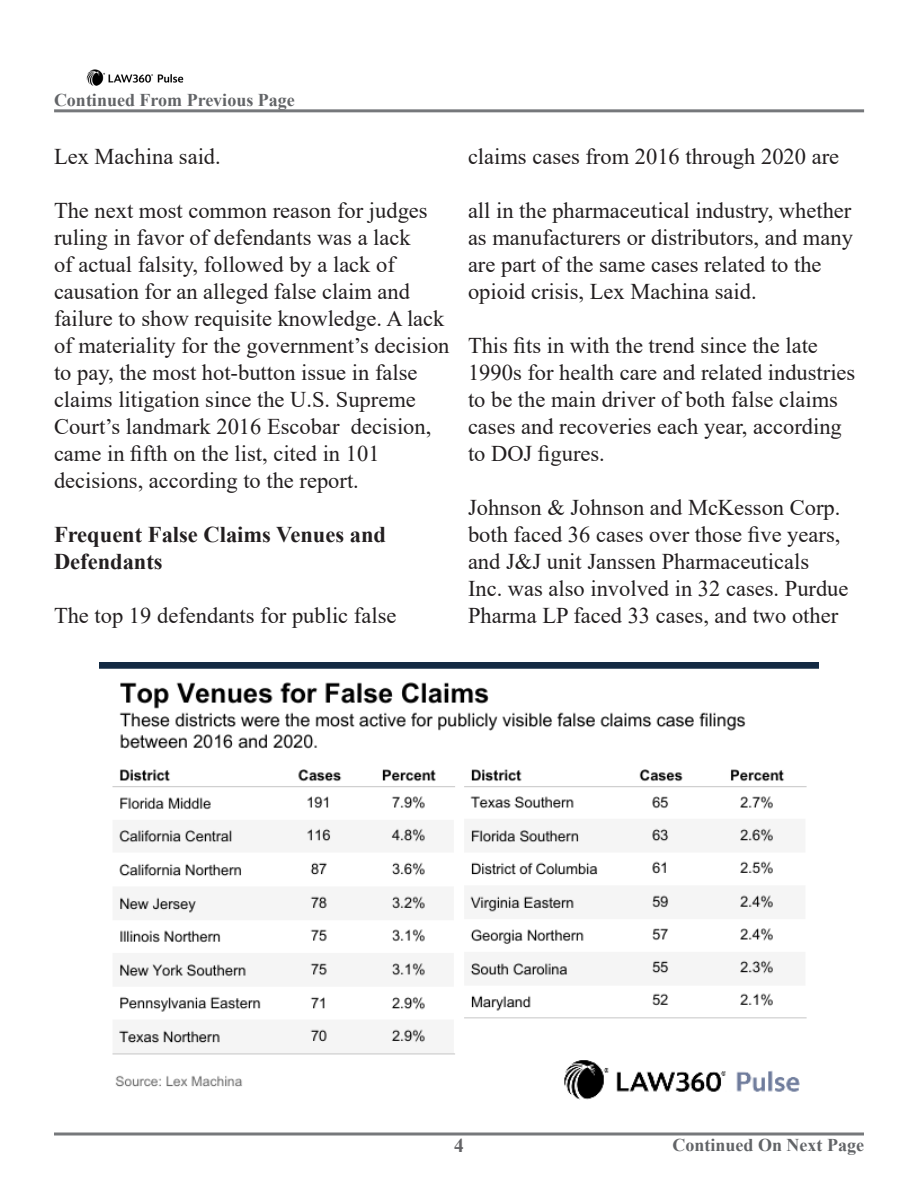
<style>
.page{position:relative;width:918px;height:1188px;background:#fff}
.page>*{position:absolute;margin:0;border:0;box-sizing:border-box;transform-origin:0 0}
.t1{font:22.5px/27px "Times New Roman";color:#231f20}
.t2{font:700 22.5px/27px "Times New Roman";color:#231f20}
.t3{font:700 19.5px "Times New Roman";color:#636366}
.t4{font:700 18px "Times New Roman";color:#626467}
</style>
<div class="page">
<svg style="left:54px;top:1132px;width:810px;height:4px;background:#98999b"></svg>
<hr style="left:54px;top:109px;width:810px;height:3px;background:#76787b">
<img style="left:87px;top:69px;width:96px;height:17px">
<img style="left:100px;top:663px;width:719px;height:437px">
<p class="t4" style="left:54px;top:87px;width:242px">Continued From Previous Page</p>
<p class="t1" style="left:54px;top:142px;width:168px">Lex Machina said.</p>
<p class="t1" style="left:54px;top:196px;width:397px">The next most common reason for judges ruling in favor of defendants was a lack<br>of actual falsity, followed by a lack of causation for an alleged false claim and failure to show requisite knowledge. A lack of materiality for the government’s decision to pay, the most hot-button issue in false claims litigation since the U.S. Supreme Court’s landmark 2016 Escobar decision, came in fifth on the list, cited in 101 decisions, according to the report.</p>
<p class="t2" style="left:54px;top:520px;width:334px">Frequent False Claims Venues and<br>Defendants</p>
<p class="t1" style="left:54px;top:601px;width:344px">The top 19 defendants for public false</p>
<p class="t1" style="left:468px;top:142px;width:373px">claims cases from 2016 through 2020 are</p>
<p class="t1" style="left:468px;top:196px;width:386px">all in the pharmaceutical industry, whether as manufacturers or distributors, and many are part of the same cases related to the opioid crisis, Lex Machina said.</p>
<p class="t1" style="left:468px;top:331px;width:389px">This fits in with the trend since the late 1990s for health care and related industries to be the main driver of both false claims cases and recoveries each year, according to DOJ figures.</p>
<p class="t1" style="left:468px;top:493px;width:382px">Johnson &amp; Johnson and McKesson Corp. both faced 36 cases over those five years, and J&amp;J unit Janssen Pharmaceuticals Inc. was also involved in 32 cases. Purdue Pharma LP faced 33 cases, and two other</p>
<p class="t3" style="left:454px;top:1131px;width:11px">4</p>
<p class="t4" style="left:672px;top:1132px;width:193px">Continued On Next Page</p>
</div>
